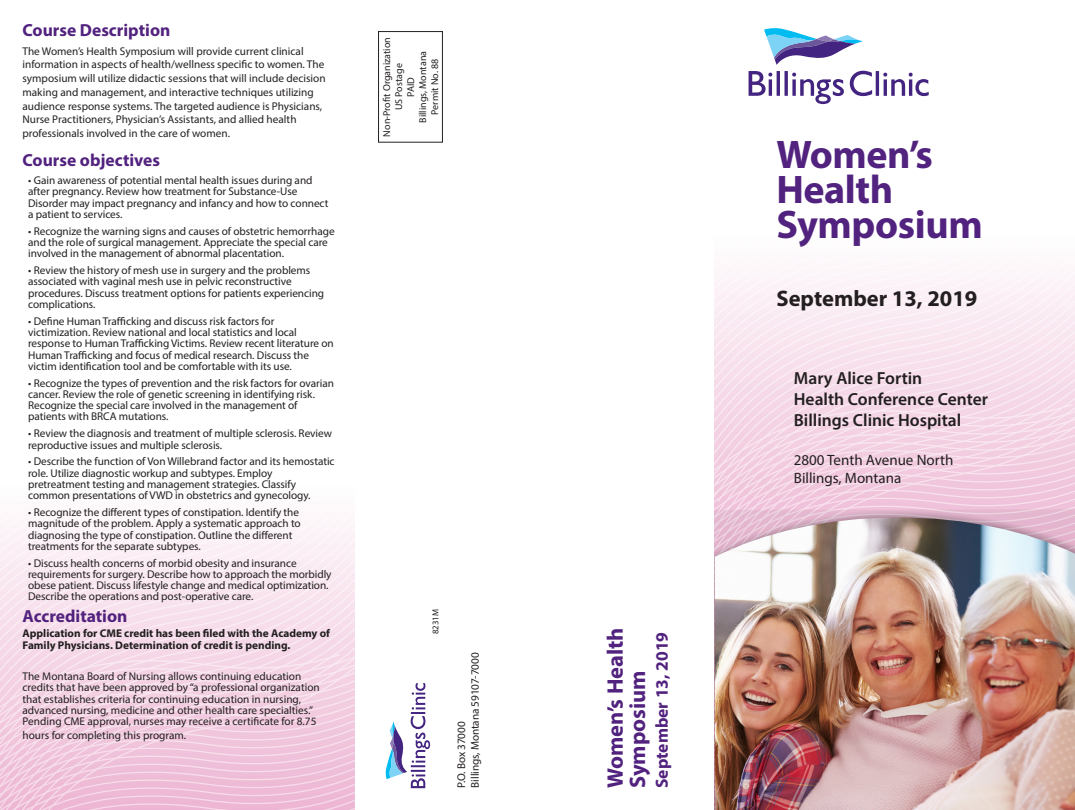
<style>
.page{position:relative;width:1075px;height:810px;background:#fff}
.page>*{position:absolute;margin:0;border:0;box-sizing:border-box;transform-origin:0 0}
.t1{font:700 40px/35px "Myriad Pro";letter-spacing:-.01em;color:#52227f}
.t2{font:700 22.5px "Myriad Pro";color:#52227f}
.t3{font:700 22.5px "Myriad Pro";color:#231f20}
.Accred_Copy{font:700 17.5px "Myriad Pro";color:#52227f}
.t4{font:600 17.5px "Myriad Pro";color:#231f20}
.t5{font:15px "Myriad Pro";color:#231f20}
.Accred_Copy-2{font:11.25px/11.2px "Myriad Pro";letter-spacing:-.005em;color:#231f20}
.Accred_Copy-3{font:700 11.25px "Myriad Pro";color:#231f20}
.Back_Address{font:11.25px "Myriad Pro";letter-spacing:-.01em;color:#231f20}
.t6{font:10px "Myriad Pro";color:#231f20}
.DR_carr_Quote{font:8.75px "Myriad Pro";letter-spacing:-.01em;color:#231f20}
</style>
<div class="page">
<svg style="left:0;top:526px;width:355px;height:120px"></svg>
<svg style="left:714px;top:276px;width:360px;height:233px;background:#f6ddea"></svg>
<svg style="left:748px;top:28px;width:181px;height:77px"></svg>
<div style="left:378px;top:31px;width:64px;height:111px;border:1px solid #231f20"></div>
<svg style="left:0;top:646px;width:431px;height:164px"></svg>
<svg style="left:714px;top:509px;width:360px;height:8px;background:#e2bad0"></svg>
<img style="left:714px;top:517px;width:360px;height:293px">
<p class="Accred_Copy" style="left:22px;top:19px;width:149px">Course Description</p>
<p class="Accred_Copy-2" style="left:22px;top:44px;width:304px;line-height:13.8px">The Women’s Health Symposium will provide current clinical information in aspects of health/wellness specific to women. The symposium will utilize didactic sessions that will include decision making and management, and interactive techniques utilizing audience response systems. The targeted audience is Physicians, Nurse Practitioners, Physician’s Assistants, and allied health professionals involved in the care of women.</p>
<p class="Accred_Copy" style="left:22px;top:149px;width:139px">Course objectives</p>
<p class="Accred_Copy-2" style="left:28px;top:175px;width:302px">• Gain awareness of potential mental health issues during and after pregnancy. Review how treatment for Substance-Use Disorder may impact pregnancy and infancy and how to connect a patient to services.</p>
<p class="Accred_Copy-2" style="left:28px;top:225px;width:308px">• Recognize the warning signs and causes of obstetric hemorrhage and the role of surgical management. Appreciate the special care involved in the management of abnormal placentation.</p>
<p class="Accred_Copy-2" style="left:28px;top:265px;width:297px">• Review the history of mesh use in surgery and the problems associated with vaginal mesh use in pelvic reconstructive procedures. Discuss treatment options for patients experiencing complications.</p>
<p class="Accred_Copy-2" style="left:28px;top:315px;width:307px">• Define Human Trafficking and discuss risk factors for victimization. Review national and local statistics and local response to Human Trafficking Victims. Review recent literature on Human Trafficking and focus of medical research. Discuss the victim identification tool and be comfortable with its use.</p>
<p class="Accred_Copy-2" style="left:28px;top:377px;width:307px">• Recognize the types of prevention and the risk factors for ovarian cancer. Review the role of genetic screening in identifying risk.<br>Recognize the special care involved in the management of patients with BRCA mutations.</p>
<p class="Accred_Copy-2" style="left:28px;top:428px;width:305px">• Review the diagnosis and treatment of multiple sclerosis. Review reproductive issues and multiple sclerosis.</p>
<p class="Accred_Copy-2" style="left:28px;top:456px;width:308px">• Describe the function of Von Willebrand factor and its hemostatic role. Utilize diagnostic workup and subtypes. Employ pretreatment testing and management strategies. Classify common presentations of VWD in obstetrics and gynecology.</p>
<p class="Accred_Copy-2" style="left:28px;top:506px;width:274px">• Recognize the different types of constipation. Identify the magnitude of the problem. Apply a systematic approach to diagnosing the type of constipation. Outline the different treatments for the separate subtypes.</p>
<p class="Accred_Copy-2" style="left:28px;top:557px;width:305px">• Discuss health concerns of morbid obesity and insurance requirements for surgery. Describe how to approach the morbidly obese patient. Discuss lifestyle change and medical optimization.<br>Describe the operations and post-operative care.</p>
<p class="Accred_Copy" style="left:22px;top:604px;width:106px">Accreditation</p>
<p class="Accred_Copy-3" style="left:22px;top:626px;width:309px">Application for CME credit has been filed with the Academy of</p>
<p class="Accred_Copy-3" style="left:22px;top:637px;width:269px">Family Physicians. Determination of credit is pending.</p>
<p class="Accred_Copy-2" style="left:22px;top:671px;width:299px">The Montana Board of Nursing allows continuing education credits that have been approved by “a professional organization that establishes criteria for continuing education in nursing, advanced nursing, medicine and other health care specialties.” Pending CME approval, nurses may receive a certificate for 8.75</p>
<p class="Accred_Copy-2" style="left:22px;top:729px;width:165px">hours for completing this program.</p>
<p class="t6" style="left:380px;top:137px;width:101px;rotate:-90deg">Non-Profit Organization</p>
<p class="t6" style="left:416px;top:123px;width:73px;rotate:-90deg">Billings, Montana</p>
<p class="t6" style="left:428px;top:115px;width:57px;rotate:-90deg">Permit No. 88</p>
<p class="t6" style="left:392px;top:110px;width:48px;rotate:-90deg">US Postage</p>
<p class="t6" style="left:404px;top:97px;width:21px;rotate:-90deg">PAID</p>
<p class="DR_carr_Quote" style="left:430px;top:634px;width:26px;rotate:-90deg">8231M</p>
<p class="Back_Address" style="left:468px;top:788px;width:137px;rotate:-90deg">Billings, Montana 59107-7000</p>
<p class="Back_Address" style="left:454px;top:788px;width:67px;rotate:-90deg">P.O. Box 37000</p>
<p class="t2" style="left:600px;top:788px;width:162px;rotate:-90deg">Women’s Health</p>
<p class="Accred_Copy" style="left:650px;top:788px;width:158px;rotate:-90deg">September 13, 2019</p>
<p class="t2" style="left:623px;top:788px;width:119px;rotate:-90deg">Symposium</p>
<p class="t1" style="left:776px;top:136px;width:158px">Women’s<br>Health</p>
<p class="t1" style="left:776px;top:206px;width:208px">Symposium</p>
<p class="t3" style="left:776px;top:283px;width:202px">September 13, 2019</p>
<p class="t4" style="left:793px;top:367px;width:130px">Mary Alice Fortin</p>
<p class="t4" style="left:793px;top:388px;width:195px">Health Conference Center</p>
<p class="t4" style="left:793px;top:409px;width:169px">Billings Clinic Hospital</p>
<p class="t5" style="left:793px;top:451px;width:161px">2800 Tenth Avenue North</p>
<p class="t5" style="left:793px;top:469px;width:109px">Billings, Montana</p>
</div>
